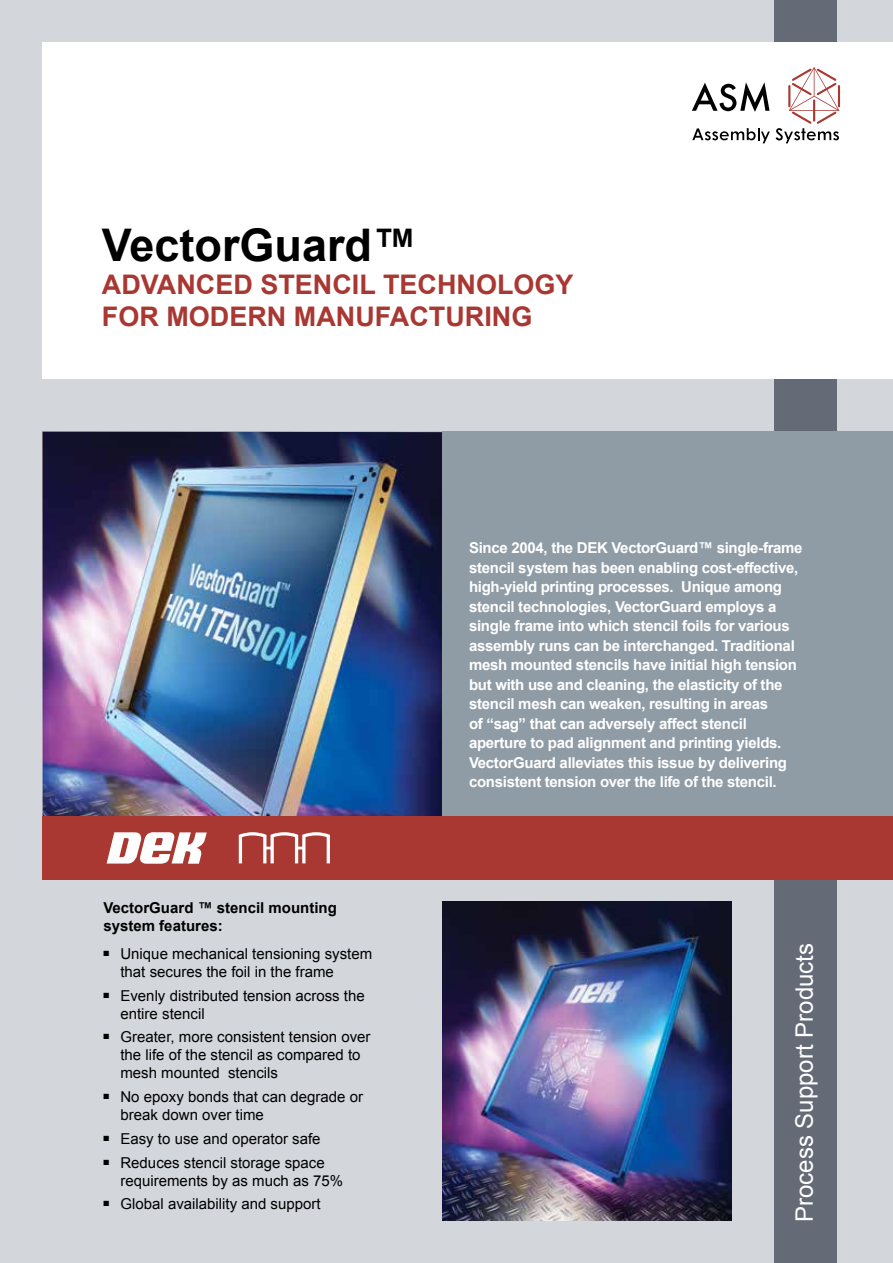
<style>
.page{position:relative;width:893px;height:1263px;background:#d3d6db}
.page>*{position:absolute;margin:0;border:0;box-sizing:border-box;transform-origin:0 0}
.t1{font:700 45px "Arial";color:#000}
.t2{font:700 27px/32.4px "Arial";color:#a93732}
.t3{font:24px "Arial";color:#fff}
.t4{font:700 15px/19.5px "Arial";letter-spacing:-.02em;color:#fff}
.t5{font:15px/18px "Arial";color:#000}
.t6{font:700 15px/18px "Arial";color:#000}
.s1{font-style:inherit}
</style>
<div class="page">
<img style="left:43px;top:432px;width:399px;height:384px">
<div style="left:774px;top:0;width:62px;height:1263px;background:#646a76"></div>
<div style="left:43px;top:43px;width:850px;height:336px;background:#fff"></div>
<svg style="left:692px;top:128px;width:78px;height:15px"></svg>
<svg style="left:692px;top:82px;width:77px;height:30px"></svg>
<hr style="left:838px;top:85px;width:2px;height:22px;background:#a93732">
<svg style="left:776px;top:67px;width:63px;height:76px"></svg>
<div style="left:43px;top:816px;width:850px;height:64px;background:#a93732"></div>
<svg style="left:107px;top:832px;width:100px;height:32px"></svg>
<svg style="left:239px;top:832px;width:91px;height:31px"></svg>
<div style="left:442px;top:432px;width:451px;height:384px;background:#909ca5"></div>
<img style="left:443px;top:902px;width:288px;height:318px">
<h1 class="t1" style="left:102px;top:216px;width:317px">VectorGuard™</h1>
<h2 class="t2" style="left:102px;top:269px;width:473px">Advanced Stencil Technology for Modern Manufacturing</h2>
<p class="t6" style="left:103px;top:899px;width:235px">VectorGuard ™ stencil mounting system features:</p>
<p class="t5" style="left:120px;top:945px;width:253px;text-indent:-17px">■ Unique mechanical tensioning system that secures the foil in the frame</p>
<p class="t5" style="left:120px;top:986px;width:246px;text-indent:-17px">■ Evenly distributed tension across the entire stencil</p>
<p class="t5" style="left:120px;top:1028px;width:252px;text-indent:-17px">■ Greater, more consistent tension over the life of the stencil as compared to mesh mounted stencils</p>
<p class="t5" style="left:120px;top:1088px;width:244px;text-indent:-17px">■ No epoxy bonds that can degrade or break down over time</p>
<p class="t5" style="left:103px;top:1130px;width:219px">■ Easy to use and operator safe</p>
<p class="t5" style="left:120px;top:1153px;width:224px;text-indent:-17px">■ Reduces stencil storage space requirements by as much as 75%</p>
<p class="t5" style="left:103px;top:1195px;width:219px">■ Global availability and support</p>
<p class="t4" style="left:469px;top:538px;width:335px;text-indent:128px">K VectorGuard™ single-frame stencil system has been enabling cost-effective, high-yield printing processes. Unique among stencil technologies, VectorGuard employs a single frame into which stencil foils for various assembly runs can be interchanged. Traditional mesh mounted stencils have initial high tension but with use and cleaning, the elasticity of the stencil mesh can weaken, resulting in areas<br>of “sag” that can adversely affect stencil aperture to pad alignment and printing yields.<br>VectorGuard alleviates this issue by delivering consistent tension over the life of the stencil.</p>
<p class="t4" style="left:469px;top:538px;width:94px">Since 2004, <span class="s1">DE</span></p>
<h3 class="t3" style="left:788px;top:1222px;width:280px;rotate:-90deg">Process Support Products</h3>
</div>
